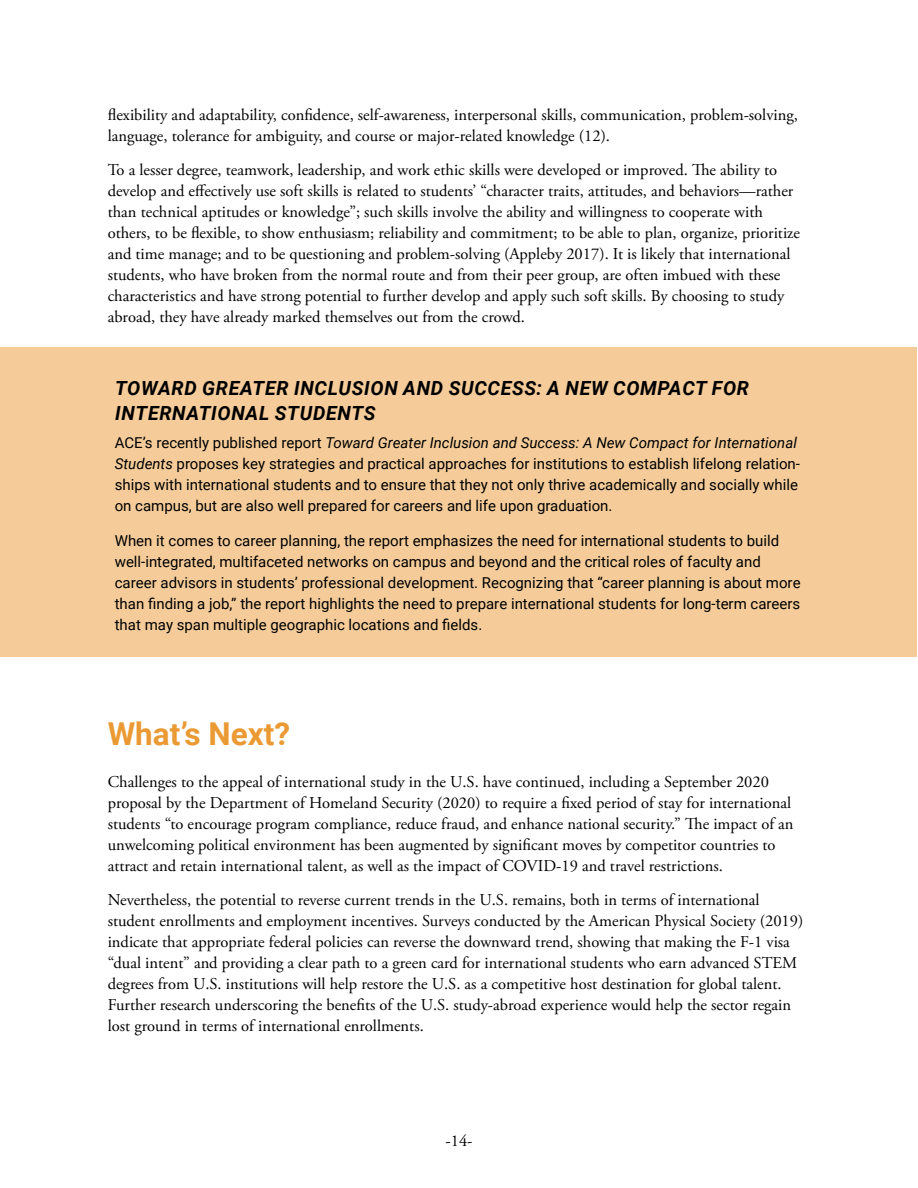
<style>
.page{position:relative;width:918px;height:1188px;background:#fff}
.page>*{position:absolute;margin:0;border:0;box-sizing:border-box;transform-origin:0 0}
.t1{font:700 31.5px "Roboto";color:#eb9a33}
.t2{font:italic 700 19.5px/25.5px "Roboto";letter-spacing:.035em;color:#000}
.t3{font:16.5px/21px "Adobe Garamond Pro";color:#000}
.t4{font:15px/21px "Roboto";color:#000}
.s1{font-style:italic}
</style>
<div class="page">
<div style="left:0;top:347px;width:916px;height:310px;background:#f5cc99"></div>
<p class="t3" style="left:108px;top:105px;width:692px">flexibility and adaptability, confidence, self-awareness, interpersonal skills, communication, problem-solving, language, tolerance for ambiguity, and course or major-related knowledge (12).</p>
<p class="t3" style="left:108px;top:160px;width:694px">To a lesser degree, teamwork, leadership, and work ethic skills were developed or improved. The ability to develop and effectively use soft skills is related to students’ “character traits, attitudes, and behaviors—rather than technical aptitudes or knowledge”; such skills involve the ability and willingness to cooperate with others, to be flexible, to show enthusiasm; reliability and commitment; to be able to plan, organize, prioritize and time manage; and to be questioning and problem-solving (Appleby 2017). It is likely that international students, who have broken from the normal route and from their peer group, are often imbued with these characteristics and have strong potential to further develop and apply such soft skills. By choosing to study abroad, they have already marked themselves out from the crowd.</p>
<p class="t2" style="left:115px;top:375px;width:636px">TOWARD GREATER INCLUSION AND SUCCESS: A NEW COMPACT FOR<br>INTERNATIONAL STUDENTS</p>
<p class="t4" style="left:115px;top:432px;width:687px">ACE’s recently published report <span class="s1">Toward Greater Inclusion and Success: A New Compact for International Students</span> proposes key strategies and practical approaches for institutions to establish lifelong relation&shy;ships with international students and to ensure that they not only thrive academically and socially while on campus, but are also well prepared for careers and life upon graduation.</p>
<p class="t4" style="left:115px;top:529px;width:687px">When it comes to career planning, the report emphasizes the need for international students to build well-integrated, multifaceted networks on campus and beyond and the critical roles of faculty and career advisors in students’ professional development. Recognizing that “career planning is about more than finding a job,” the report highlights the need to prepare international students for long-term careers that may span multiple geographic locations and fields.</p>
<h1 class="t1" style="left:108px;top:712px;width:184px">What’s Next?</h1>
<p class="t3" style="left:108px;top:772px;width:687px">Challenges to the appeal of international study in the U.S. have continued, including a September 2020 proposal by the Department of Homeland Security (2020) to require a fixed period of stay for international students “to encourage program compliance, reduce fraud, and enhance national security.” The impact of an unwelcoming political environment has been augmented by significant moves by competitor countries to attract and retain international talent, as well as the impact of COVID-19 and travel restrictions.</p>
<p class="t3" style="left:108px;top:890px;width:697px">Nevertheless, the potential to reverse current trends in the U.S. remains, both in terms of international student enrollments and employment incentives. Surveys conducted by the American Physical Society (2019) indicate that appropriate federal policies can reverse the downward trend, showing that making the F-1 visa “dual intent” and providing a clear path to a green card for international students who earn advanced STEM degrees from U.S. institutions will help restore the U.S. as a competitive host destination for global talent.<br>Further research underscoring the benefits of the U.S. study-abroad experience would help the sector regain lost ground in terms of international enrollments.</p>
<p class="t3" style="left:445px;top:1131px;width:29px">-14-</p>
</div>
